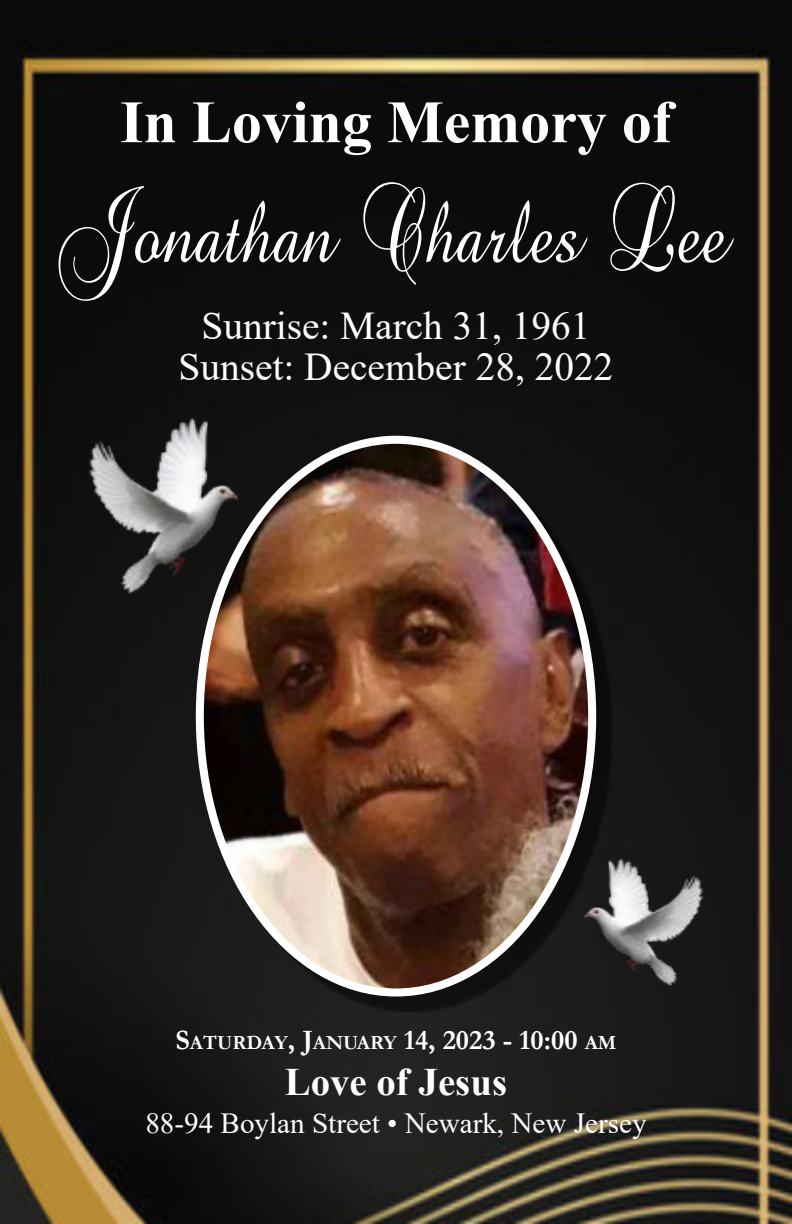
<style>
.page{position:relative;width:792px;height:1224px;background:#fff}
.page>*{position:absolute;margin:0;border:0;box-sizing:border-box;transform-origin:0 0}
.t1{font:88.4px "Brock Script";color:#fff;scale:.79 1}
.t2{font:700 60px "Times New Roman";color:#fff}
.t3{font:39.4px/41px "Times New Roman";color:#fff;text-align:center}
.t4{font:700 38.8px "Times New Roman";color:#fff}
.t5{font:29.2px "Times New Roman";color:#fff}
.t6{font:700 28.2px "Garamond";color:#fff}
.s1{font-size:20.2px}
</style>
<div class="page">
<img style="left:0;top:0;width:792px;height:1224px">
<img style="left:210px;top:450px;width:401px;height:562px">
<img style="left:200px;top:440px;width:392px;height:552px;border-radius:50%">
<img style="left:90px;top:402px;width:210px;height:210px">
<img style="left:535px;top:847px;width:167px;height:152px">
<h2 class="t2" style="left:120px;top:102px;width:553px">In Loving Memory of</h2>
<h1 class="t1" style="left:60px;top:167px;width:846px">Jonathan Charles Lee</h1>
<p class="t3" style="left:179px;top:309px;width:436px">Sunrise: March 31, 1961<br>Sunset: December 28, 2022</p>
<p class="t6" style="left:176px;top:1030px;width:442px">S<span class="s1">ATURDAY</span>, J<span class="s1">ANUARY</span> 14, 2023 - 10:00 <span class="s1">AM</span></p>
<p class="t4" style="left:285px;top:1068px;width:224px">Love of Jesus</p>
<p class="t5" style="left:145px;top:1113px;width:503px">88-94 Boylan Street • Newark, New Jersey</p>
</div>
